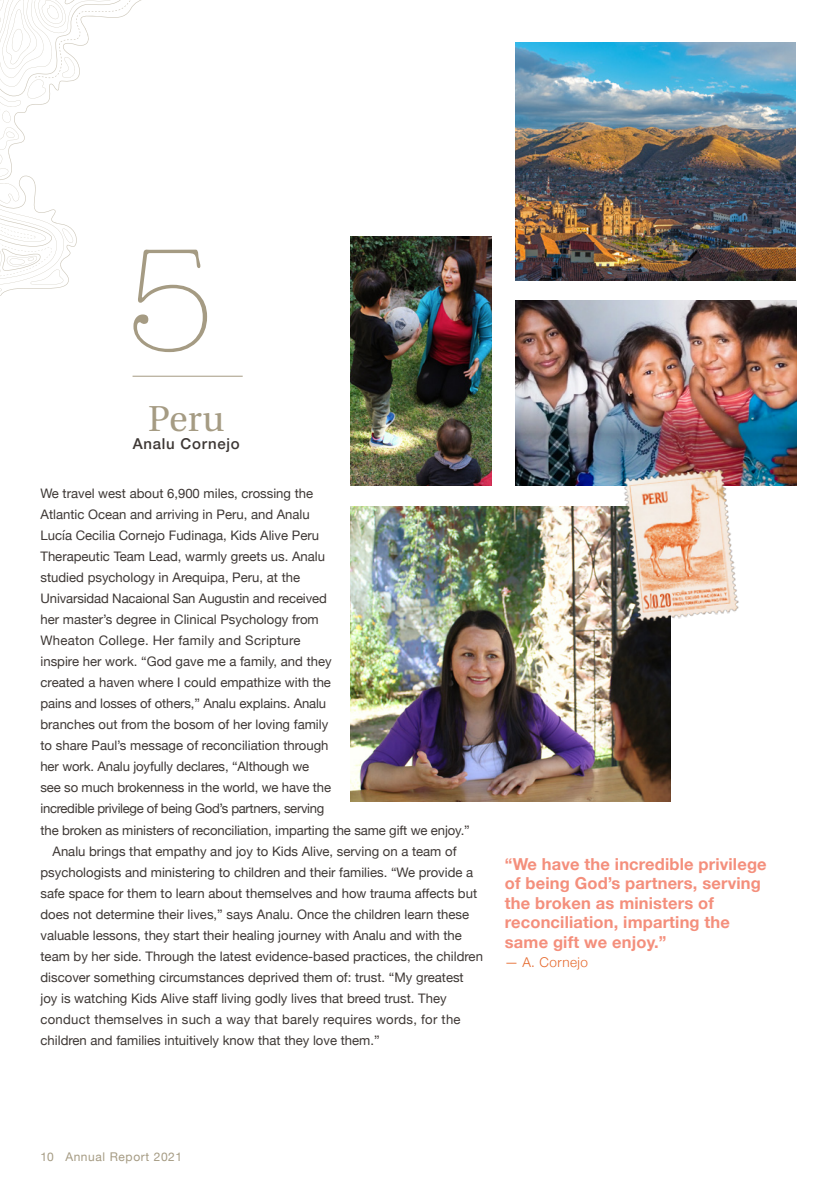
<style>
.page{position:relative;width:837px;height:1188px;background:#fff}
.page>*{position:absolute;margin:0;border:0;box-sizing:border-box;transform-origin:0 0}
.t1{font:300 150px "American Typewriter";color:#a59b83}
.t2{font:36px "Heuristica";color:#a59b83}
.t3{font:700 16.5px/19.5px "Helvetica Neue";letter-spacing:.01em;color:#f48f7c}
.t4{font:500 15px "Helvetica Neue";letter-spacing:.05em;color:#3e3835}
.t5{font:300 13.5px "Helvetica Neue";letter-spacing:.03em;color:#e66a2e}
.t6{font:13.2px/21px "Helvetica Neue";color:#3e3835}
.t7{font:12px "Helvetica Neue";letter-spacing:.05em;color:#a59b83}
</style>
<div class="page">
<hr style="left:133px;top:376px;width:110px;height:1px;background:#a59b83">
<img style="left:350px;top:506px;width:321px;height:296px">
<img style="left:350px;top:236px;width:142px;height:249px">
<img style="left:515px;top:300px;width:281px;height:185px">
<img style="left:515px;top:42px;width:281px;height:238px">
<img style="left:622px;top:467px;width:118px;height:156px">
<svg style="left:0;top:0;width:141px;height:296px"></svg>
<p class="t1" style="left:124px;top:190px;width:94px">5</p>
<p class="t2" style="left:148px;top:391px;width:78px">Peru</p>
<p class="t4" style="left:133px;top:431px;width:109px">Analu Cornejo</p>
<p class="t6" style="left:40px;top:483px;width:293px">We travel west about 6,900 miles, crossing the Atlantic Ocean and arriving in Peru, and Analu Lucía Cecilia Cornejo Fudinaga, Kids Alive Peru Therapeutic Team Lead, warmly greets us. Analu studied psychology in Arequipa, Peru, at the Univarsidad Nacaional San Augustin and received her master’s degree in Clinical Psychology from Wheaton College. Her family and Scripture inspire her work. “God gave me a family, and they created a haven where I could empathize with the pains and losses of others,” Analu explains. Analu branches out from the bosom of her loving family to share Paul’s message of reconciliation through her work. Analu joyfully declares, “Although we see so much brokenness in the world, we have the incredible privilege of being God’s partners, serving</p>
<p class="t6" style="left:40px;top:821px;width:431px">the broken as ministers of reconciliation, imparting the same gift we enjoy.”</p>
<p class="t6" style="left:40px;top:842px;width:444px;text-indent:12px">Analu brings that empathy and joy to Kids Alive, serving on a team of psychologists and ministering to children and their families. “We provide a safe space for them to learn about themselves and how trauma affects but does not determine their lives,” says Analu. Once the children learn these valuable lessons, they start their healing journey with Analu and with the team by her side. Through the latest evidence-based practices, the children discover something circumstances deprived them of: trust. “My greatest joy is watching Kids Alive staff living godly lives that breed trust. They conduct themselves in such a way that barely requires words, for the children and families intuitively know that they love them.”</p>
<p class="t3" style="left:505px;top:854px;width:263px">“We have the incredible privilege of being God’s partners, serving the broken as ministers of reconciliation, imparting the same gift we enjoy.”</p>
<p class="t5" style="left:505px;top:951px;width:84px">— A. Cornejo</p>
<p class="t7" style="left:40px;top:1148px;width:143px">10 Annual Report 2021</p>
</div>
